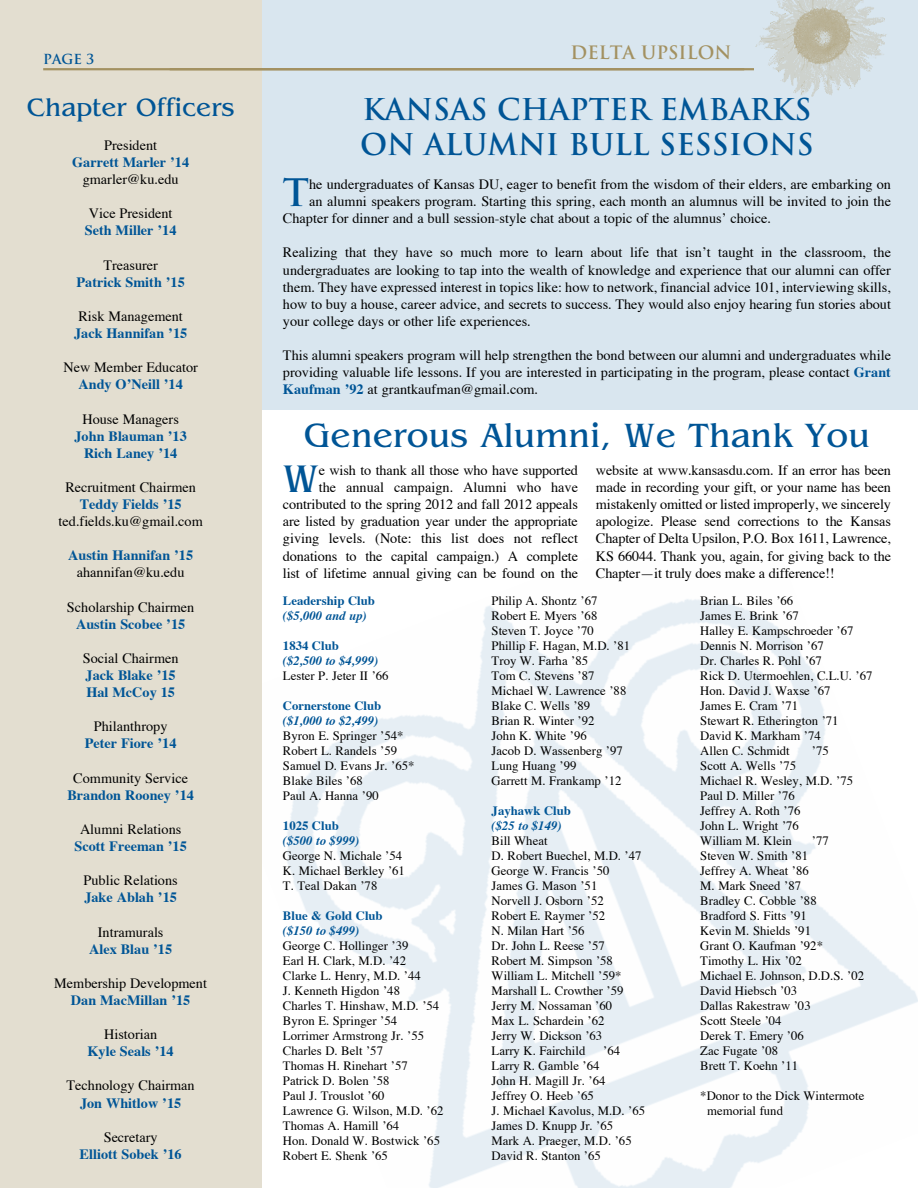
<style>
.page{position:relative;width:918px;height:1188px;background:#fff}
.page>*{position:absolute;margin:0;border:0;box-sizing:border-box;transform-origin:0 0}
.t1{font:40.2px "Benguiat";color:#005596}
.t2{font:700 36.9px "Trajan";color:#005596}
.t3{font:35.25px "Benguiat";color:#005596}
.t4{font:700 29.25px/35.1px "Trajan";color:#005596}
.t5{font:26.25px "Benguiat";color:#005596}
.t6{font:700 18px "Trajan";color:#a39161}
.t7{font:14.25px/17.1px "Times";color:#000;text-align:justify}
.t8{font:700 14.25px/17.1px "Times";color:#005596;text-align:center}
.t9{font:700 13.5px "Trajan";color:#005596}
.t10{font:12.75px/15px "Times";color:#000}
.t11{font:italic 700 12.75px "Times";color:#005596}
.t12{font:700 12.75px "Times";color:#005596}
.s1{font-weight:700;color:#005596}
</style>
<div class="page">
<img style="left:261px;top:494px;width:657px;height:694px">
<div style="left:261px;top:0;width:657px;height:410px;background:#d9e6ef"></div>
<div style="left:0;top:0;width:261px;height:1188px;background:#e3ded0"></div>
<hr style="left:170px;top:68px;width:704px;height:2px;background:#a39161">
<img style="left:755px;top:0;width:132px;height:97px">
<hr style="left:43px;top:68px;width:701px;height:2px;background:#a39161">
<p class="t9" style="left:43px;top:51px;width:53px">PAGE 3</p>
<h3 class="t5" style="left:27px;top:93px;width:209px">Chapter Officers</h3>
<p class="t7" style="left:104px;top:137px;width:55px">President</p>
<p class="t8" style="left:72px;top:154px;width:119px">Garrett Marler ’14</p>
<p class="t7" style="left:83px;top:172px;width:97px">gmarler@ku.edu</p>
<p class="t7" style="left:89px;top:206px;width:85px">Vice President</p>
<p class="t8" style="left:85px;top:223px;width:93px">Seth Miller ’14</p>
<p class="t7" style="left:103px;top:257px;width:56px">Treasurer</p>
<p class="t8" style="left:77px;top:274px;width:110px">Patrick Smith ’15</p>
<p class="t7" style="left:78px;top:308px;width:106px">Risk Management</p>
<p class="t8" style="left:74px;top:325px;width:115px">Jack Hannifan ’15</p>
<p class="t7" style="left:63px;top:360px;width:136px">New Member Educator</p>
<p class="t8" style="left:78px;top:377px;width:106px">Andy O’Neill ’14</p>
<p class="t7" style="left:82px;top:411px;width:98px">House Managers</p>
<p class="t8" style="left:75px;top:428px;width:114px">John Blauman ’13<br>Rich Laney ’14</p>
<p class="t7" style="left:65px;top:479px;width:132px">Recruitment Chairmen</p>
<p class="t8" style="left:80px;top:496px;width:104px">Teddy Fields ’15</p>
<p class="t7" style="left:59px;top:514px;width:146px">ted.fields.ku@gmail.com</p>
<p class="t8" style="left:68px;top:548px;width:127px">Austin Hannifan ’15</p>
<p class="t7" style="left:77px;top:565px;width:109px">ahannifan@ku.edu</p>
<p class="t7" style="left:67px;top:599px;width:129px">Scholarship Chairmen</p>
<p class="t8" style="left:76px;top:616px;width:111px">Austin Scobee ’15</p>
<p class="t7" style="left:83px;top:650px;width:97px">Social Chairmen</p>
<p class="t8" style="left:86px;top:667px;width:92px;text-align:left">Jack Blake ’15<br>Hal McCoy 15</p>
<p class="t7" style="left:94px;top:719px;width:75px">Philanthropy</p>
<p class="t8" style="left:85px;top:736px;width:93px">Peter Fiore ’14</p>
<p class="t7" style="left:73px;top:770px;width:116px">Community Service</p>
<p class="t8" style="left:67px;top:787px;width:128px">Brandon Rooney ’14</p>
<p class="t7" style="left:80px;top:821px;width:103px">Alumni Relations</p>
<p class="t8" style="left:75px;top:838px;width:114px">Scott Freeman ’15</p>
<p class="t7" style="left:84px;top:873px;width:96px">Public Relations</p>
<p class="t8" style="left:84px;top:890px;width:94px">Jake Ablah ’15</p>
<p class="t7" style="left:98px;top:924px;width:67px">Intramurals</p>
<p class="t8" style="left:89px;top:941px;width:85px">Alex Blau ’15</p>
<p class="t7" style="left:54px;top:975px;width:154px">Membership Development</p>
<p class="t8" style="left:71px;top:992px;width:121px">Dan MacMillan ’15</p>
<p class="t7" style="left:104px;top:1027px;width:55px">Historian</p>
<p class="t8" style="left:88px;top:1043px;width:88px">Kyle Seals ’14</p>
<p class="t7" style="left:67px;top:1078px;width:130px">Technology Chairman</p>
<p class="t8" style="left:80px;top:1095px;width:103px">Jon Whitlow ’15</p>
<p class="t7" style="left:104px;top:1129px;width:55px">Secretary</p>
<p class="t8" style="left:80px;top:1146px;width:104px">Elliott Sobek ’16</p>
<p class="t6" style="left:571px;top:41px;width:162px">DELTA UPSILON</p>
<h3 class="t4" style="left:360px;top:92px;width:455px">KANSAS CHAPTER EMBARKS<br>ON ALUMNI BULL SESSIONS</h3>
<h2 class="t2" style="left:283px;top:170px;width:28px">T</h2>
<p class="t7" style="left:309px;top:177px;width:583px">he undergraduates of Kansas DU, eager to benefit from the wisdom of their elders, are embarking on</p>
<p class="t7" style="left:309px;top:194px;width:583px">an alumni speakers program. Starting this spring, each month an alumnus will be invited to join the</p>
<p class="t7" style="left:283px;top:211px;width:490px">Chapter for dinner and a bull session-style chat about a topic of the alumnus’ choice.</p>
<p class="t7" style="left:283px;top:245px;width:610px">Realizing that they have so much more to learn about life that isn’t taught in the classroom, the undergraduates are looking to tap into the wealth of knowledge and experience that our alumni can offer them. They have expressed interest in topics like: how to network, financial advice 101, interviewing skills, how to buy a house, career advice, and secrets to success. They would also enjoy hearing fun stories about your college days or other life experiences.</p>
<p class="t7" style="left:283px;top:348px;width:610px">This alumni speakers program will help strengthen the bond between our alumni and undergraduates while providing valuable life lessons. If you are interested in participating in the program, please contact <span class="s1">Grant Kaufman ’92</span> at grantkaufman@gmail.com.</p>
<h3 class="t3" style="left:304px;top:416px;width:568px">Generous Alumni, We Thank You</h3>
<p class="t7" style="left:283px;top:463px;width:297px;text-align:right">e wish to thank all those who have supported<br>the annual campaign. Alumni who have contributed to the spring 2012 and fall 2012 appeals are listed by graduation year under the appropriate giving levels. (Note: this list does not reflect donations to the capital campaign.) A complete list of lifetime annual giving can be found on the</p>
<p class="t7" style="left:596px;top:463px;width:297px">website at www.kansasdu.com. If an error has been made in recording your gift, or your name has been mistakenly omitted or listed improperly, we sincerely apologize. Please send corrections to the Kansas Chapter of Delta Upsilon, P.O. Box 1611, Lawrence, KS 66044. Thank you, again, for giving back to the Chapter—it truly does make a difference!!</p>
<h1 class="t1" style="left:283px;top:457px;width:38px">W</h1>
<p class="t12" style="left:283px;top:592px;width:94px">Leadership Club</p>
<p class="t11" style="left:283px;top:607px;width:85px">($5,000 and up)</p>
<p class="t12" style="left:283px;top:637px;width:57px">1834 Club</p>
<p class="t11" style="left:283px;top:652px;width:97px">($2,500 to $4,999)</p>
<p class="t10" style="left:283px;top:669px;width:107px">Lester P. Jeter II ’66</p>
<p class="t12" style="left:283px;top:697px;width:100px">Cornerstone Club</p>
<p class="t11" style="left:283px;top:712px;width:97px">($1,000 to $2,499)</p>
<p class="t10" style="left:283px;top:729px;width:133px">Byron E. Springer ’54*<br>Robert L. Randels ’59<br>Samuel D. Evans Jr. ’65*<br>Blake Biles ’68<br>Paul A. Hanna ’90</p>
<p class="t12" style="left:283px;top:817px;width:57px">1025 Club</p>
<p class="t11" style="left:283px;top:832px;width:78px">($500 to $999)</p>
<p class="t10" style="left:283px;top:849px;width:124px">George N. Michale ’54<br>K. Michael Berkley ’61<br>T. Teal Dakan ’78</p>
<p class="t12" style="left:283px;top:907px;width:101px">Blue &amp; Gold Club</p>
<p class="t11" style="left:283px;top:922px;width:78px">($150 to $499)</p>
<p class="t10" style="left:283px;top:939px;width:162px">George C. Hollinger ’39<br>Earl H. Clark, M.D. ’42<br>Clarke L. Henry, M.D. ’44<br>J. Kenneth Higdon ’48<br>Charles T. Hinshaw, M.D. ’54<br>Byron E. Springer ’54<br>Lorrimer Armstrong Jr. ’55<br>Charles D. Belt ’57<br>Thomas H. Rinehart ’57<br>Patrick D. Bolen ’58<br>Paul J. Trouslot ’60<br>Lawrence G. Wilson, M.D. ’62<br>Thomas A. Hamill ’64<br>Hon. Donald W. Bostwick ’65<br>Robert E. Shenk ’65</p>
<p class="t10" style="left:492px;top:594px;width:140px">Philip A. Shontz ’67<br>Robert E. Myers ’68<br>Steven T. Joyce ’70<br>Phillip F. Hagan, M.D. ’81<br>Troy W. Farha ’85<br>Tom C. Stevens ’87<br>Michael W. Lawrence ’88<br>Blake C. Wells ’89<br>Brian R. Winter ’92<br>John K. White ’96<br>Jacob D. Wassenberg ’97<br>Lung Huang ’99<br>Garrett M. Frankamp ’12</p>
<p class="t12" style="left:492px;top:802px;width:81px">Jayhawk Club</p>
<p class="t11" style="left:492px;top:817px;width:72px">($25 to $149)</p>
<p class="t10" style="left:492px;top:834px;width:151px">Bill Wheat<br>D. Robert Buechel, M.D. ’47<br>George W. Francis ’50<br>James G. Mason ’51<br>Norvell J. Osborn ’52<br>Robert E. Raymer ’52<br>N. Milan Hart ’56<br>Dr. John L. Reese ’57<br>Robert M. Simpson ’58<br>William L. Mitchell ’59*<br>Marshall L. Crowther ’59<br>Jerry M. Nossaman ’60<br>Max L. Schardein ’62<br>Jerry W. Dickson ’63<br>Larry K. Fairchild</p>
<p class="t10" style="left:603px;top:1044px;width:18px">’64</p>
<p class="t10" style="left:492px;top:1059px;width:155px">Larry R. Gamble ’64<br>John H. Magill Jr. ’64<br>Jeffrey O. Heeb ’65<br>J. Michael Kavolus, M.D. ’65<br>James D. Knupp Jr. ’65<br>Mark A. Praeger, M.D. ’65<br>David R. Stanton ’65</p>
<p class="t10" style="left:700px;top:594px;width:174px">Brian L. Biles ’66<br>James E. Brink ’67<br>Halley E. Kampschroeder ’67<br>Dennis N. Morrison ’67<br>Dr. Charles R. Pohl ’67<br>Rick D. Utermoehlen, C.L.U. ’67<br>Hon. David J. Waxse ’67<br>James E. Cram ’71<br>Stewart R. Etherington ’71<br>David K. Markham ’74<br>Allen C. Schmidt</p>
<p class="t10" style="left:812px;top:744px;width:18px">’75</p>
<p class="t10" style="left:700px;top:759px;width:154px">Scott A. Wells ’75<br>Michael R. Wesley, M.D. ’75<br>Paul D. Miller ’76<br>Jeffrey A. Roth ’76<br>John L. Wright ’76<br>William M. Klein</p>
<p class="t10" style="left:812px;top:834px;width:18px">’77</p>
<p class="t10" style="left:700px;top:849px;width:165px">Steven W. Smith ’81<br>Jeffrey A. Wheat ’86<br>M. Mark Sneed ’87<br>Bradley C. Cobble ’88<br>Bradford S. Fitts ’91<br>Kevin M. Shields ’91<br>Grant O. Kaufman ’92*<br>Timothy L. Hix ’02<br>Michael E. Johnson, D.D.S. ’02<br>David Hiebsch ’03<br>Dallas Rakestraw ’03<br>Scott Steele ’04<br>Derek T. Emery ’06<br>Zac Fugate ’08<br>Brett T. Koehn ’11</p>
<p class="t10" style="left:707px;top:1088px;width:159px;text-indent:-7px">*Donor to the Dick Wintermote memorial fund</p>
</div>
